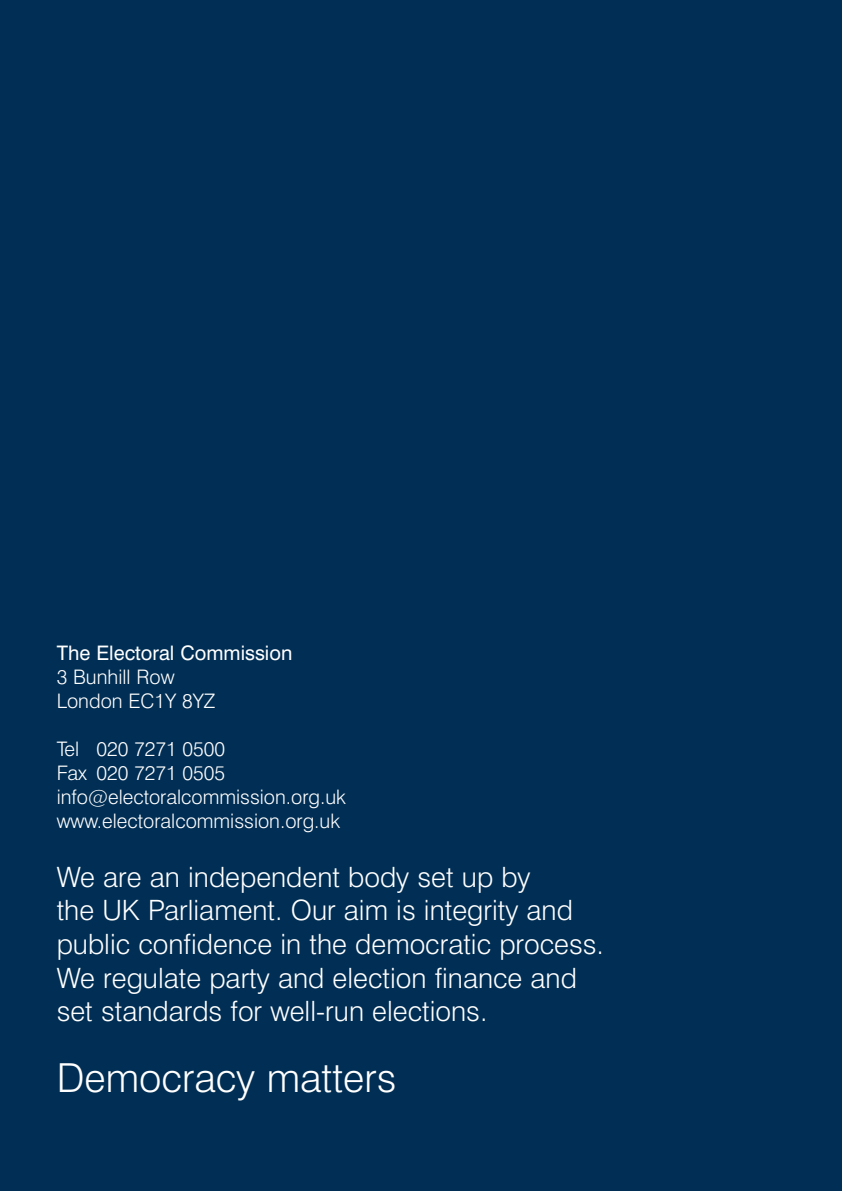
<style>
.page{position:relative;width:842px;height:1191px;background:#002e54}
.page>*{position:absolute;margin:0;border:0;box-sizing:border-box;transform-origin:0 0}
.t1{font:300 40px "Swiss 721 BT";color:#fff}
.t2{font:300 28px/33.6px "Swiss 721 BT";color:#fff}
.t3{font:300 20px/24px "Swiss 721 BT";color:#fff}
.t4{font:20px "Swiss 721 BT";color:#fff}
</style>
<div class="page">
<p class="t4" style="left:57px;top:645px;width:237px">The Electoral Commission</p>
<p class="t3" style="left:57px;top:667px;width:160px">3 Bunhill Row<br>London EC1Y 8YZ</p>
<p class="t3" style="left:57px;top:739px;width:291px">Tel 020 7271 0500<br>Fax 020 7271 0505 info@electoralcommission.org.uk www.electoralcommission.org.uk</p>
<p class="t2" style="left:57px;top:862px;width:549px">We are an independent body set up by<br>the UK Parliament. Our aim is integrity and public confidence in the democratic process.<br>We regulate party and election finance and set standards for well-run elections.</p>
<h1 class="t1" style="left:57px;top:1063px;width:341px">Democracy matters</h1>
</div>
